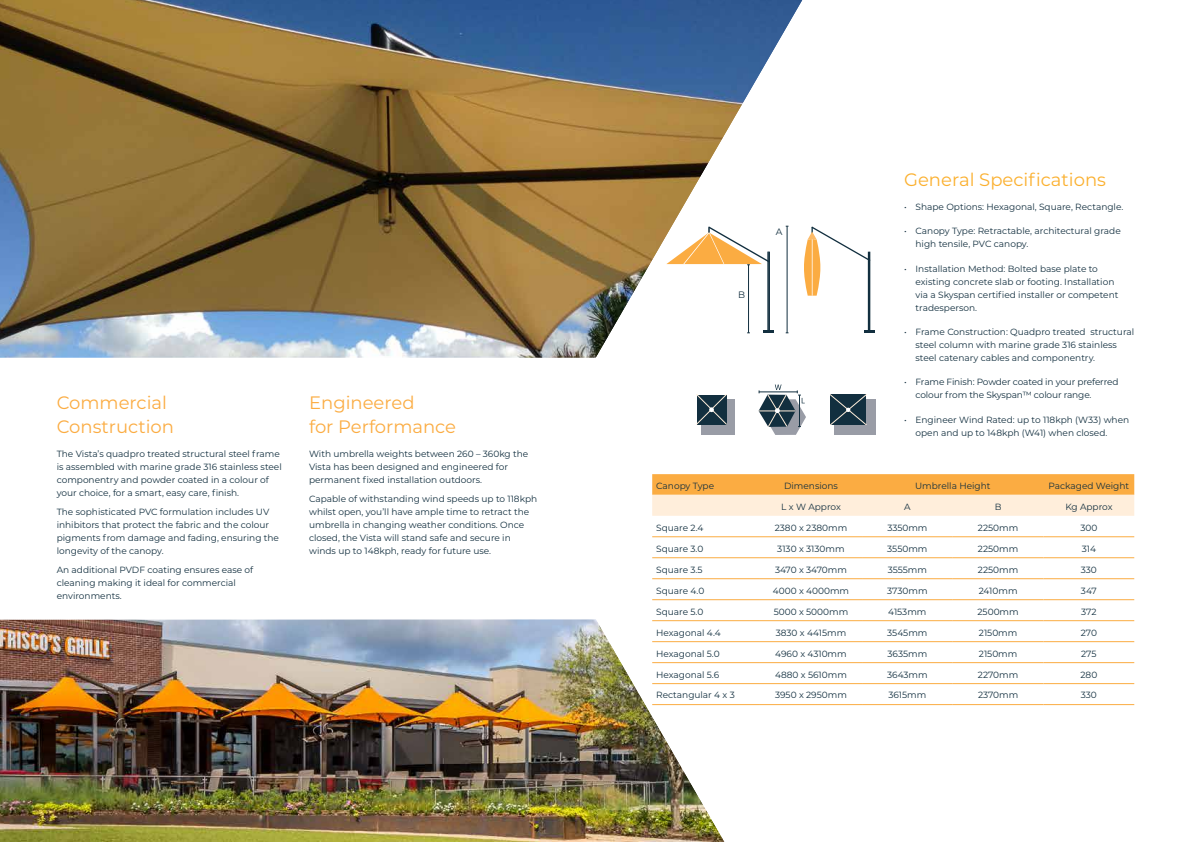
<style>
.page{position:relative;width:1191px;height:842px;background:#fff}
.page>*{position:absolute;margin:0;border:0;box-sizing:border-box;transform-origin:0 0}
.t1{font:18px/24px "Montserrat";color:#fbac42}
.t2{font:18px "Montserrat";color:#fbb02f}
.t3{font:9.3px "Montserrat";color:#122f3f}
.t4{font:9px/13px "Montserrat";color:#122f3f}
</style>
<div class="page">
<img style="left:0;top:0;width:802px;height:357px">
<img style="left:0;top:620px;width:724px;height:222px">
<svg style="left:652px;top:474px;width:482px;height:42px;background:#fdcd90"></svg>
<hr style="left:652px;top:536px;width:108px;height:1px;background:#fbac42">
<hr style="left:760px;top:536px;width:102px;height:1px;background:#fbac42">
<hr style="left:862px;top:536px;width:90px;height:1px;background:#fbac42">
<hr style="left:952px;top:536px;width:91px;height:1px;background:#fbac42">
<hr style="left:1043px;top:536px;width:91px;height:1px;background:#fbac42">
<hr style="left:652px;top:557px;width:108px;height:1px;background:#fbac42">
<hr style="left:760px;top:557px;width:102px;height:1px;background:#fbac42">
<hr style="left:862px;top:557px;width:90px;height:1px;background:#fbac42">
<hr style="left:952px;top:557px;width:91px;height:1px;background:#fbac42">
<hr style="left:1043px;top:557px;width:91px;height:1px;background:#fbac42">
<hr style="left:652px;top:578px;width:108px;height:1px;background:#fbac42">
<hr style="left:760px;top:578px;width:102px;height:1px;background:#fbac42">
<hr style="left:862px;top:578px;width:90px;height:1px;background:#fbac42">
<hr style="left:952px;top:578px;width:91px;height:1px;background:#fbac42">
<hr style="left:1043px;top:578px;width:91px;height:1px;background:#fbac42">
<hr style="left:652px;top:599px;width:108px;height:1px;background:#fbac42">
<hr style="left:760px;top:599px;width:102px;height:1px;background:#fbac42">
<hr style="left:862px;top:599px;width:90px;height:1px;background:#fbac42">
<hr style="left:952px;top:599px;width:91px;height:1px;background:#fbac42">
<hr style="left:1043px;top:599px;width:91px;height:1px;background:#fbac42">
<hr style="left:652px;top:620px;width:108px;height:1px;background:#fbac42">
<hr style="left:760px;top:620px;width:102px;height:1px;background:#fbac42">
<hr style="left:862px;top:620px;width:90px;height:1px;background:#fbac42">
<hr style="left:952px;top:620px;width:91px;height:1px;background:#fbac42">
<hr style="left:1043px;top:620px;width:91px;height:1px;background:#fbac42">
<hr style="left:652px;top:641px;width:108px;height:1px;background:#fbac42">
<hr style="left:760px;top:641px;width:102px;height:1px;background:#fbac42">
<hr style="left:862px;top:641px;width:90px;height:1px;background:#fbac42">
<hr style="left:952px;top:641px;width:91px;height:1px;background:#fbac42">
<hr style="left:1043px;top:641px;width:91px;height:1px;background:#fbac42">
<hr style="left:652px;top:662px;width:108px;height:1px;background:#fbac42">
<hr style="left:760px;top:662px;width:102px;height:1px;background:#fbac42">
<hr style="left:862px;top:662px;width:90px;height:1px;background:#fbac42">
<hr style="left:952px;top:662px;width:91px;height:1px;background:#fbac42">
<hr style="left:1043px;top:662px;width:91px;height:1px;background:#fbac42">
<hr style="left:652px;top:683px;width:108px;height:1px;background:#fbac42">
<hr style="left:760px;top:683px;width:102px;height:1px;background:#fbac42">
<hr style="left:862px;top:683px;width:90px;height:1px;background:#fbac42">
<hr style="left:952px;top:683px;width:91px;height:1px;background:#fbac42">
<hr style="left:1043px;top:683px;width:91px;height:1px;background:#fbac42">
<hr style="left:652px;top:704px;width:108px;height:1px;background:#fbac42">
<hr style="left:760px;top:704px;width:102px;height:1px;background:#fbac42">
<hr style="left:862px;top:704px;width:90px;height:1px;background:#fbac42">
<hr style="left:952px;top:704px;width:91px;height:1px;background:#fbac42">
<hr style="left:1043px;top:704px;width:91px;height:1px;background:#fbac42">
<div style="left:701px;top:399px;width:34px;height:36px;background:#999ca6"></div>
<svg style="left:697px;top:395px;width:29px;height:29px"></svg>
<div style="left:834px;top:399px;width:42px;height:36px;background:#999ca6"></div>
<svg style="left:830px;top:395px;width:36px;height:30px"></svg>
<svg style="left:758px;top:384px;width:48px;height:51px"></svg>
<hr style="left:786px;top:226px;width:1px;height:107px;background:#122f3f">
<svg style="left:804px;top:226px;width:70px;height:107px"></svg>
<svg style="left:666px;top:226px;width:107px;height:107px"></svg>
<h1 class="t1" style="left:57px;top:390px;width:119px">Commercial<br>Construction</h1>
<p class="t4" style="left:57px;top:447px;width:227px">The Vista’s quadpro treated structural steel frame is assembled with marine grade 316 stainless steel componentry and powder coated in a colour of your choice, for a smart, easy care, finish.</p>
<p class="t4" style="left:57px;top:505px;width:224px">The sophisticated PVC formulation includes UV inhibitors that protect the fabric and the colour pigments from damage and fading, ensuring the longevity of the canopy.</p>
<p class="t4" style="left:57px;top:563px;width:198px">An additional PVDF coating ensures ease of cleaning making it ideal for commercial environments.</p>
<h1 class="t1" style="left:309px;top:390px;width:149px">Engineered<br>for Performance</h1>
<p class="t4" style="left:309px;top:447px;width:221px">With umbrella weights between 260 – 360kg the<br>Vista has been designed and engineered for permanent fixed installation outdoors.</p>
<p class="t4" style="left:309px;top:492px;width:230px">Capable of withstanding wind speeds up to 118kph whilst open, you’ll have ample time to retract the umbrella in changing weather conditions. Once closed, the Vista will stand safe and secure in winds up to 148kph, ready for future use.</p>
<p class="t3" style="left:738px;top:288px;width:9px">B</p>
<p class="t3" style="left:775px;top:225px;width:8px">A</p>
<h1 class="t2" style="left:904px;top:167px;width:203px">General Specifications</h1>
<p class="t4" style="left:904px;top:200px;width:221px">• Shape Options: Hexagonal, Square, Rectangle.</p>
<p class="t4" style="left:915px;top:224px;width:207px;text-indent:-11px">• Canopy Type: Retractable, architectural grade high tensile, PVC canopy.</p>
<p class="t4" style="left:915px;top:262px;width:204px;text-indent:-11px">• Installation Method: Bolted base plate to existing concrete slab or footing. Installation via a Skyspan certified installer or competent tradesperson.</p>
<p class="t4" style="left:915px;top:325px;width:220px;text-indent:-11px">• Frame Construction: Quadpro treated structural steel column with marine grade 316 stainless steel catenary cables and componentry.</p>
<p class="t4" style="left:915px;top:375px;width:204px;text-indent:-11px">• Frame Finish: Powder coated in your preferred colour from the Skyspan™ colour range.</p>
<p class="t4" style="left:915px;top:412px;width:215px;text-indent:-11px">• Engineer Wind Rated: up to 118kph (W33) when open and up to 148kph (W41) when closed.</p>
<p class="t4" style="left:656px;top:479px;width:59px">Canopy Type</p>
<p class="t4" style="left:784px;top:479px;width:55px">Dimensions</p>
<p class="t4" style="left:915px;top:479px;width:77px">Umbrella Height</p>
<p class="t4" style="left:1048px;top:479px;width:82px">Packaged Weight</p>
<p class="t4" style="left:781px;top:500px;width:61px">L x W Approx</p>
<p class="t4" style="left:904px;top:500px;width:8px">A</p>
<p class="t4" style="left:994px;top:500px;width:8px">B</p>
<p class="t4" style="left:1065px;top:500px;width:49px">Kg Approx</p>
<p class="t4" style="left:656px;top:521px;width:49px">Square 2.4</p>
<p class="t4" style="left:775px;top:521px;width:74px">2380 x 2380mm</p>
<p class="t4" style="left:887px;top:521px;width:42px">3350mm</p>
<p class="t4" style="left:978px;top:521px;width:42px">2250mm</p>
<p class="t4" style="left:1080px;top:521px;width:18px">300</p>
<p class="t4" style="left:656px;top:542px;width:49px">Square 3.0</p>
<p class="t4" style="left:777px;top:542px;width:69px">3130 x 3130mm</p>
<p class="t4" style="left:887px;top:542px;width:42px">3550mm</p>
<p class="t4" style="left:978px;top:542px;width:42px">2250mm</p>
<p class="t4" style="left:1081px;top:542px;width:16px">314</p>
<p class="t4" style="left:656px;top:563px;width:48px">Square 3.5</p>
<p class="t4" style="left:775px;top:563px;width:73px">3470 x 3470mm</p>
<p class="t4" style="left:887px;top:563px;width:41px">3555mm</p>
<p class="t4" style="left:978px;top:563px;width:42px">2250mm</p>
<p class="t4" style="left:1080px;top:563px;width:18px">330</p>
<p class="t4" style="left:656px;top:584px;width:50px">Square 4.0</p>
<p class="t4" style="left:773px;top:584px;width:78px">4000 x 4000mm</p>
<p class="t4" style="left:887px;top:584px;width:42px">3730mm</p>
<p class="t4" style="left:978px;top:584px;width:40px">2410mm</p>
<p class="t4" style="left:1081px;top:584px;width:17px">347</p>
<p class="t4" style="left:656px;top:604px;width:49px">Square 5.0</p>
<p class="t4" style="left:773px;top:604px;width:76px">5000 x 5000mm</p>
<p class="t4" style="left:888px;top:604px;width:40px">4153mm</p>
<p class="t4" style="left:977px;top:604px;width:43px">2500mm</p>
<p class="t4" style="left:1081px;top:604px;width:17px">372</p>
<p class="t4" style="left:656px;top:625px;width:66px">Hexagonal 4.4</p>
<p class="t4" style="left:775px;top:625px;width:72px">3830 x 4415mm</p>
<p class="t4" style="left:887px;top:625px;width:42px">3545mm</p>
<p class="t4" style="left:979px;top:625px;width:40px">2150mm</p>
<p class="t4" style="left:1080px;top:625px;width:18px">270</p>
<p class="t4" style="left:656px;top:646px;width:65px">Hexagonal 5.0</p>
<p class="t4" style="left:775px;top:646px;width:73px">4960 x 4310mm</p>
<p class="t4" style="left:887px;top:646px;width:41px">3635mm</p>
<p class="t4" style="left:979px;top:646px;width:40px">2150mm</p>
<p class="t4" style="left:1081px;top:646px;width:17px">275</p>
<p class="t4" style="left:656px;top:667px;width:65px">Hexagonal 5.6</p>
<p class="t4" style="left:775px;top:667px;width:73px">4880 x 5610mm</p>
<p class="t4" style="left:887px;top:667px;width:42px">3643mm</p>
<p class="t4" style="left:978px;top:667px;width:42px">2270mm</p>
<p class="t4" style="left:1080px;top:667px;width:18px">280</p>
<p class="t4" style="left:656px;top:688px;width:80px">Rectangular 4 x 3</p>
<p class="t4" style="left:775px;top:688px;width:73px">3950 x 2950mm</p>
<p class="t4" style="left:888px;top:688px;width:39px">3615mm</p>
<p class="t4" style="left:978px;top:688px;width:42px">2370mm</p>
<p class="t4" style="left:1080px;top:688px;width:18px">330</p>
</div>
